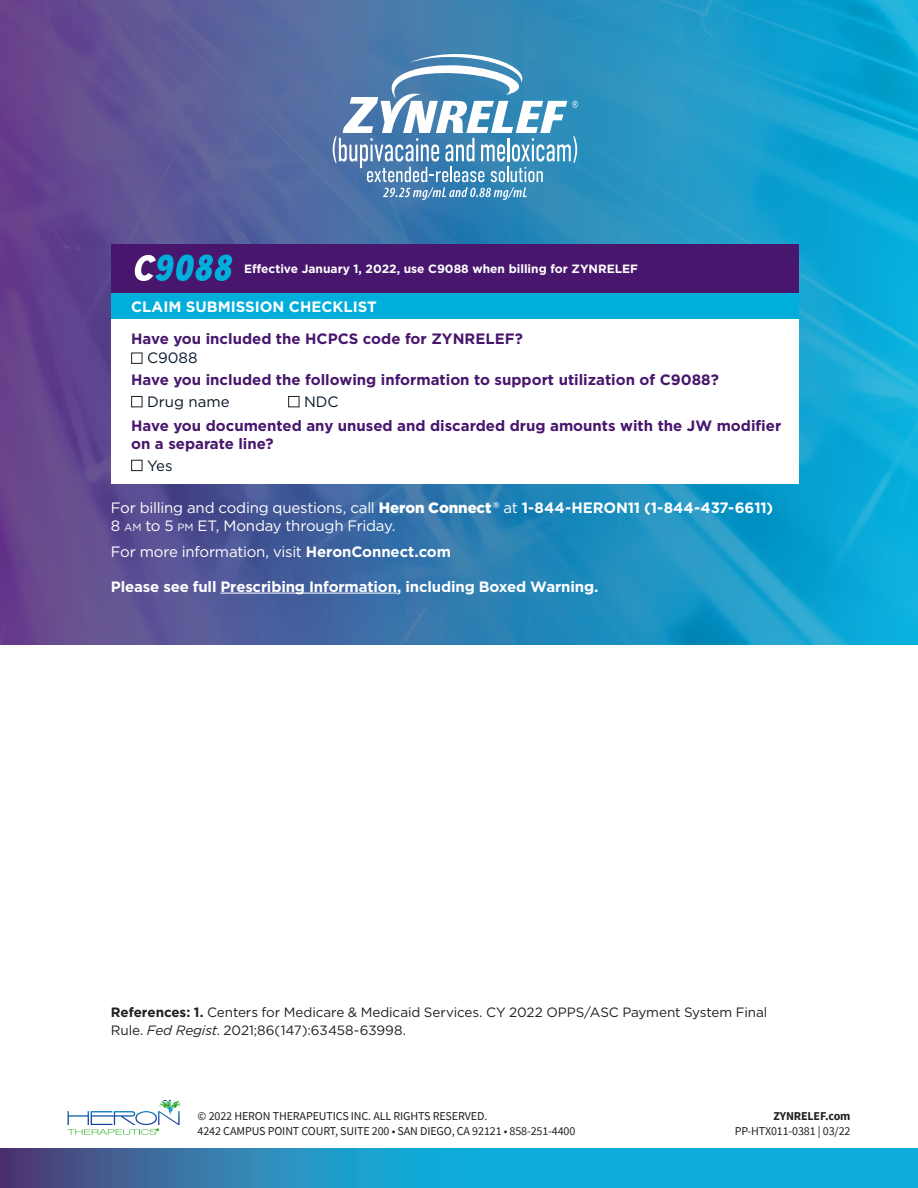
<style>
.page{position:relative;width:918px;height:1188px;background:#fff}
.page>*{position:absolute;margin:0;border:0;box-sizing:border-box;transform-origin:0 0}
.Body_Copy{font:700 15px/18px "Gotham";color:#48166d}
.Body{font:15px/18px "Gotham";letter-spacing:-.015em;color:#fff}
.Body-2{font:700 15px "Gotham";letter-spacing:-.01em;color:#fff}
.Body_Copy-2{font:15px "Gotham";color:#071728}
.Body-3{font:13.5px/18px "Gotham";letter-spacing:-.01em;color:#231f20}
.t1{font:12px/15px "Source Sans Pro";letter-spacing:-.01em;color:#231f20}
.t2{font:700 12px "Gotham";color:#fff}
.t3{font:700 12px "Source Sans Pro";letter-spacing:-.01em;color:#231f20}
.s1{color:#231f20}
.s2{font-weight:900}
.s3{font-weight:700}
.s4{font-size:10.5px}
.s5{font-style:italic}
</style>
<div class="page">
<img style="left:0;top:0;width:918px;height:645px">
<svg style="left:68px;top:1100px;width:113px;height:35px"></svg>
<svg style="left:333px;top:54px;width:245px;height:146px"></svg>
<div style="left:111px;top:293px;width:687px;height:26px;background:#00aedc"></div>
<div style="left:111px;top:319px;width:687px;height:164px;background:#fff"></div>
<hr style="left:220px;top:593px;width:177px;height:1px;background:#fff">
<svg style="left:0;top:1148px;width:918px;height:40px"></svg>
<div style="left:111px;top:244px;width:687px;height:49px;background:#48166d"></div>
<svg style="left:134px;top:255px;width:99px;height:26px"></svg>
<h2 class="t2" style="left:244px;top:260px;width:396px">Effective January 1, 2022, use C9088 when billing for ZYNRELEF</h2>
<h1 class="Body-2" style="left:131px;top:297px;width:247px">CLAIM SUBMISSION CHECKLIST</h1>
<h2 class="Body_Copy" style="left:131px;top:330px;width:393px">Have you included the HCPCS code for ZYNRELEF?</h2>
<p class="Body_Copy-2" style="left:131px;top:348px;width:68px"><span class="s1">■</span> C9088</p>
<p class="Body_Copy" style="left:131px;top:371px;width:589px">Have you included the following information to support utilization of C9088?</p>
<p class="Body_Copy-2" style="left:131px;top:392px;width:100px"><span class="s1">■</span> Drug name</p>
<p class="Body_Copy-2" style="left:288px;top:392px;width:52px"><span class="s1">■</span> NDC</p>
<p class="Body_Copy" style="left:131px;top:416px;width:652px">Have you documented any unused and discarded drug amounts with the JW modifier on a separate line?</p>
<p class="Body_Copy-2" style="left:131px;top:456px;width:43px"><span class="s1">■</span> Yes</p>
<p class="Body" style="left:111px;top:499px;width:664px">For billing and coding questions, call <span class="s2">Heron Connect</span> <sup>®</sup> at <span class="s3">1-844-HERON11 (1-844-437-6611)<br></span>8 <span class="s4">AM</span> to 5 <span class="s4">PM</span> ET, Monday through Friday.</p>
<p class="Body" style="left:111px;top:543px;width:342px">For more information, visit <span class="s3">HeronConnect.com</span></p>
<p class="Body-2" style="left:111px;top:576px;width:489px">Please see full Prescribing Information, including Boxed Warning.</p>
<p class="Body-3" style="left:111px;top:1003px;width:658px"><span class="s3">References: 1.</span> Centers for Medicare &amp; Medicaid Services. CY 2022 OPPS/ASC Payment System Final<br>Rule. <span class="s5">Fed Regist</span>. 2021;86(147):63458-63998.</p>
<p class="t1" style="left:198px;top:1108px;width:379px">© 2022 HERON THERAPEUTICS INC. ALL RIGHTS RESERVED.<br>4242 CAMPUS POINT COURT, SUITE 200 • SAN DIEGO, CA 92121 • 858-251-4400</p>
<p class="t3" style="left:774px;top:1108px;width:78px">ZYNRELEF.com</p>
<p class="t1" style="left:735px;top:1123px;width:117px">PP-HTX011-0381 | 03/22</p>
</div>
